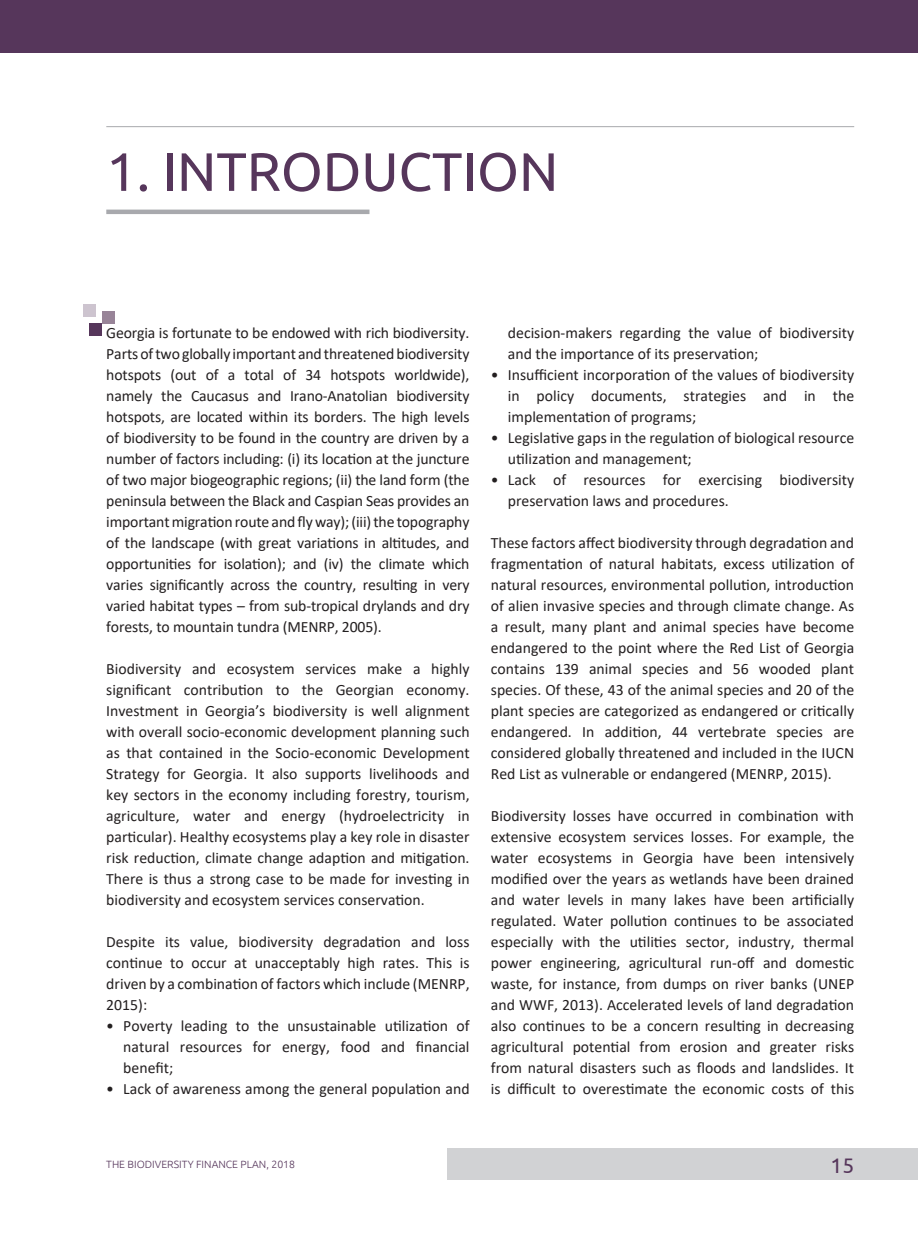
<style>
.page{position:relative;width:918px;height:1234px;background:#fff}
.page>*{position:absolute;margin:0;border:0;box-sizing:border-box;transform-origin:0 0}
.t1{font:54px "Ubuntu";color:#56365b}
.t2{font:21px "Ubuntu";color:#56365b}
.t3{font:15.75px/21px "Calibri";color:#231f20;text-align:justify}
.t4{font:300 10.5px "Ubuntu";color:#56365b}
</style>
<div class="page">
<div style="left:448px;top:1148px;width:470px;height:31px;background:#d1d2d4"></div>
<div style="left:0;top:0;width:918px;height:53px;background:#56365b"></div>
<hr style="left:106px;top:126px;width:748px;height:1px;background:#a8a9ad">
<div style="left:106px;top:209px;width:263px;height:5px;background:#a8a9ad"></div>
<div style="left:89px;top:323px;width:13px;height:13px;background:#56365b"></div>
<div style="left:102px;top:310px;width:13px;height:13px;background:#988498"></div>
<div style="left:83px;top:304px;width:13px;height:13px;background:#cdc4cf"></div>
<h1 class="t1" style="left:106px;top:139px;width:454px">1. INTRODUCTION</h1>
<p class="t3" style="left:106px;top:321px;width:365px">Georgia is fortunate to be endowed with rich biodiversity.<br>Parts of two globally important and threatened biodiversity hotspots (out of a total of 34 hotspots worldwide), namely the Caucasus and Irano-Anatolian biodiversity hotspots, are located within its borders. The high levels of biodiversity to be found in the country are driven by a number of factors including: (i) its location at the juncture of two major biogeographic regions; (ii) the land form (the peninsula between the Black and Caspian Seas provides an important migration route and fly way); (iii) the topography of the landscape (with great variations in altitudes, and opportunities for isolation); and (iv) the climate which varies significantly across the country, resulting in very varied habitat types – from sub-tropical drylands and dry forests, to mountain tundra (MENRP, 2005).</p>
<p class="t3" style="left:106px;top:657px;width:365px">Biodiversity and ecosystem services make a highly significant contribution to the Georgian economy.<br>Investment in Georgia’s biodiversity is well alignment with overall socio-economic development planning such as that contained in the Socio-economic Development Strategy for Georgia. It also supports livelihoods and key sectors in the economy including forestry, tourism, agriculture, water and energy (hydroelectricity in particular). Healthy ecosystems play a key role in disaster risk reduction, climate change adaption and mitigation.<br>There is thus a strong case to be made for investing in biodiversity and ecosystem services conservation.</p>
<p class="t3" style="left:106px;top:930px;width:365px">Despite its value, biodiversity degradation and loss continue to occur at unacceptably high rates. This is driven by a combination of factors which include (MENRP, 2015):</p>
<p class="t3" style="left:123px;top:1014px;width:348px;text-indent:-17px">• Poverty leading to the unsustainable utilization of natural resources for energy, food and financial benefit;</p>
<p class="t3" style="left:106px;top:1077px;width:365px">• Lack of awareness among the general population and</p>
<p class="t3" style="left:508px;top:321px;width:348px">decision-makers regarding the value of biodiversity and the importance of its preservation;</p>
<p class="t3" style="left:508px;top:363px;width:348px;text-indent:-17px">• Insufficient incorporation of the values of biodiversity in policy documents, strategies and in the implementation of programs;</p>
<p class="t3" style="left:508px;top:426px;width:348px;text-indent:-17px">• Legislative gaps in the regulation of biological resource utilization and management;</p>
<p class="t3" style="left:508px;top:468px;width:348px;text-indent:-17px">• Lack of resources for exercising biodiversity preservation laws and procedures.</p>
<p class="t3" style="left:491px;top:531px;width:365px">These factors affect biodiversity through degradation and fragmentation of natural habitats, excess utilization of natural resources, environmental pollution, introduction of alien invasive species and through climate change. As a result, many plant and animal species have become endangered to the point where the Red List of Georgia contains 139 animal species and 56 wooded plant species. Of these, 43 of the animal species and 20 of the plant species are categorized as endangered or critically endangered. In addition, 44 vertebrate species are considered globally threatened and included in the IUCN Red List as vulnerable or endangered (MENRP, 2015).</p>
<p class="t3" style="left:491px;top:804px;width:365px">Biodiversity losses have occurred in combination with extensive ecosystem services losses. For example, the water ecosystems in Georgia have been intensively modified over the years as wetlands have been drained and water levels in many lakes have been artificially regulated. Water pollution continues to be associated especially with the utilities sector, industry, thermal power engineering, agricultural run-off and domestic waste, for instance, from dumps on river banks (UNEP and WWF, 2013). Accelerated levels of land degradation also continues to be a concern resulting in decreasing agricultural potential from erosion and greater risks from natural disasters such as floods and landslides. It is difficult to overestimate the economic costs of this</p>
<p class="t4" style="left:106px;top:1158px;width:190px">THE BIODIVERSITY FINANCE PLAN, 2018</p>
<h2 class="t2" style="left:831px;top:1151px;width:25px">15</h2>
</div>
